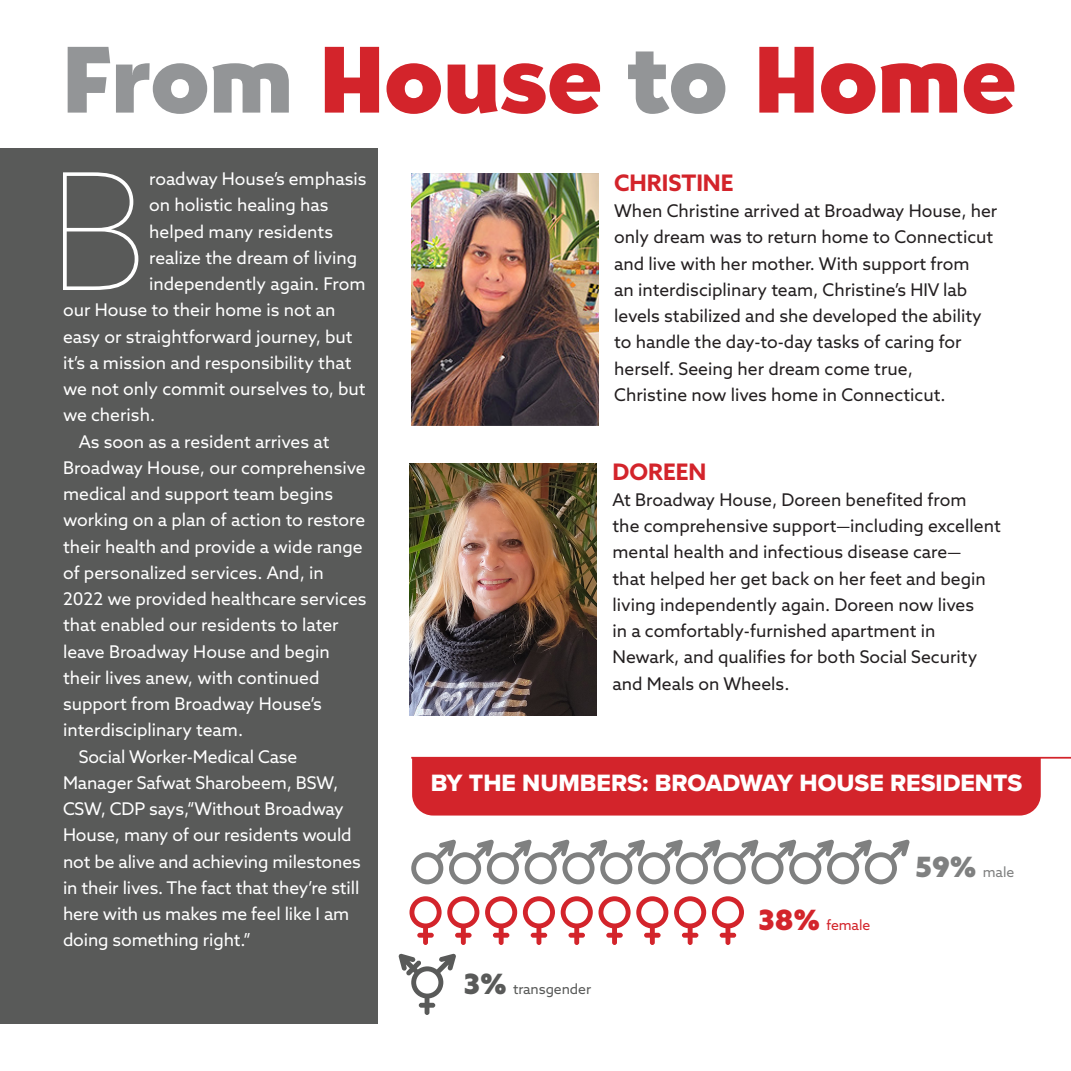
<style>
.page{position:relative;width:1071px;height:1071px;background:#fff}
.page>*{position:absolute;margin:0;border:0;box-sizing:border-box;transform-origin:0 0}
.list_name{font:100 162.58px "Azo Sans";color:#fff}
.t1{font:92.75px "Cg Bernhardt Bd";letter-spacing:.01em;color:#d3242b}
.t2{font:24.5px "Proxima Nova Extrabld";color:#fff}
.Name{font:700 22.75px "Azo Sans";color:#d3242b}
.list_name-2{font:700 22.75px "Azo Sans";color:#d3242b}
.list_name-3{font:17.5px/26.2px "Azo Sans";color:#fff}
.list_name-4{font:17.5px/26.2px "Azo Sans";color:#231f20}
.list_name-5{font:14px "Azo Sans";letter-spacing:-.005em;color:#595a59}
.list_name-6{font:14px "Azo Sans";letter-spacing:-.005em;color:#d3242b}
.list_name-7{font:14px "Azo Sans";color:#7f8080}
.s1{color:#939597}
.s2{font-weight:900;font-size:28px}
</style>
<div class="page">
<div style="left:412px;top:759px;width:629px;height:57px;background:#d3242b"></div>
<div style="left:0;top:148px;width:377px;height:876px;background:#595a59"></div>
<img style="left:411px;top:173px;width:187px;height:252px">
<img style="left:410px;top:464px;width:187px;height:252px">
<svg style="left:411px;top:840px;width:499px;height:44px"></svg>
<svg style="left:409px;top:896px;width:70px;height:49px"></svg>
<svg style="left:485px;top:896px;width:32px;height:49px"></svg>
<svg style="left:523px;top:896px;width:32px;height:49px"></svg>
<svg style="left:561px;top:896px;width:107px;height:49px"></svg>
<svg style="left:674px;top:896px;width:32px;height:49px"></svg>
<svg style="left:712px;top:896px;width:32px;height:49px"></svg>
<svg style="left:399px;top:954px;width:57px;height:61px"></svg>
<hr style="left:411px;top:757px;width:660px;height:2px;background:#d3242b">
<p class="t1" style="left:63px;top:22px;width:955px"><span class="s1">From</span> House <span class="s1">to</span> Home</p>
<p class="list_name" style="left:47px;top:127px;width:104px">B</p>
<p class="list_name-3" style="left:149px;top:165px;width:219px">roadway House’s emphasis</p>
<p class="list_name-3" style="left:149px;top:192px;width:181px">on holistic healing has</p>
<p class="list_name-3" style="left:149px;top:218px;width:186px">helped many residents</p>
<p class="list_name-3" style="left:149px;top:244px;width:209px">realize the dream of living</p>
<p class="list_name-3" style="left:149px;top:270px;width:218px">independently again. From</p>
<p class="list_name-3" style="left:63px;top:297px;width:274px">our House to their home is not an</p>
<p class="list_name-3" style="left:63px;top:323px;width:291px">easy or straightforward journey, but</p>
<p class="list_name-3" style="left:63px;top:349px;width:290px">it’s a mission and responsibility that</p>
<p class="list_name-3" style="left:63px;top:375px;width:304px">we not only commit ourselves to, but</p>
<p class="list_name-3" style="left:63px;top:402px;width:94px">we cherish.</p>
<p class="list_name-3" style="left:63px;top:428px;width:305px;text-indent:16px">As soon as a resident arrives at Broadway House, our comprehensive medical and support team begins working on a plan of action to restore their health and provide a wide range of personalized services. And, in 2022 we provided healthcare services that enabled our residents to later leave Broadway House and begin their lives anew, with continued support from Broadway House’s interdisciplinary team.</p>
<p class="list_name-3" style="left:63px;top:743px;width:299px;text-indent:16px">Social Worker-Medical Case Manager Safwat Sharobeem, BSW, CSW, CDP says,“Without Broadway House, many of our residents would not be alive and achieving milestones in their lives. The fact that they’re still here with us makes me feel like I am doing something right.”</p>
<p class="Name" style="left:614px;top:168px;width:121px">CHRISTINE</p>
<p class="list_name-4" style="left:614px;top:197px;width:385px">When Christine arrived at Broadway House, her only dream was to return home to Connecticut and live with her mother. With support from<br>an interdisciplinary team, Christine’s HIV lab levels stabilized and she developed the ability to handle the day-to-day tasks of caring for herself. Seeing her dream come true,<br>Christine now lives home in Connecticut.</p>
<p class="list_name-2" style="left:612px;top:456px;width:95px">DOREEN</p>
<p class="list_name-4" style="left:612px;top:486px;width:390px">At Broadway House, Doreen benefited from<br>the comprehensive support—including excellent mental health and infectious disease care—<br>that helped her get back on her feet and begin living independently again. Doreen now lives<br>in a comfortably-furnished apartment in Newark, and qualifies for both Social Security and Meals on Wheels.</p>
<p class="t2" style="left:431px;top:765px;width:593px">BY THE NUMBERS: BROADWAY HOUSE RESIDENTS</p>
<p class="list_name-5" style="left:464px;top:980px;width:129px"><span class="s2">3%</span> transgender</p>
<p class="list_name-6" style="left:758px;top:916px;width:113px"><span class="s2">38%</span> female</p>
<p class="list_name-7" style="left:916px;top:863px;width:100px"><span class="s2">59%</span> male</p>
</div>
